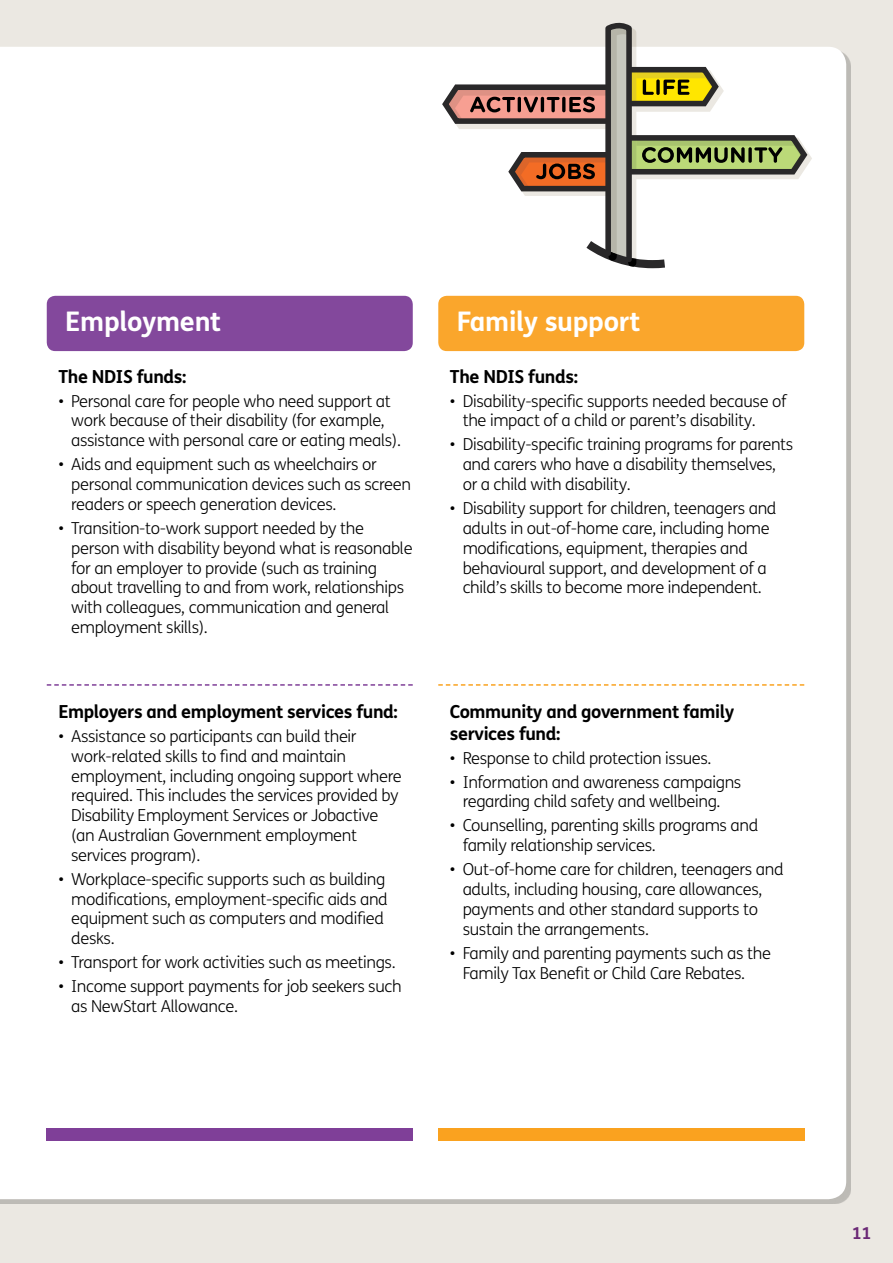
<style>
.page{position:relative;width:893px;height:1263px;background:#ebe8e2}
.page>*{position:absolute;margin:0;border:0;box-sizing:border-box;transform-origin:0 0}
.t1{font:700 27px "FS Me";letter-spacing:-.01em;color:#fff}
.t2{font:700 18px/21.6px "FS Me";letter-spacing:-.02em;color:#000}
.t3{font:300 16.5px/19.8px "FS Me";letter-spacing:-.02em;color:#000}
.t4{font:700 16.5px "FS Me";color:#6b2976}
</style>
<div class="page">
<div style="left:0;top:47px;width:846px;height:1152px;background:#fff"></div>
<div style="left:47px;top:1128px;width:366px;height:13px;background:#7f3f98"></div>
<svg style="left:47px;top:684px;width:366px;height:2px"></svg>
<svg style="left:438px;top:684px;width:366px;height:2px"></svg>
<div style="left:438px;top:1128px;width:366px;height:13px;background:#faa21f"></div>
<div style="left:438px;top:296px;width:366px;height:55px;background:#faa62c;border-radius:9px"></div>
<div style="left:47px;top:296px;width:366px;height:55px;background:#83489c;border-radius:9px"></div>
<svg style="left:445px;top:22px;width:367px;height:246px;background:#d8d2c7"></svg>
<h4 class="t1" style="left:65px;top:305px;width:157px">Employment</h4>
<h4 class="t1" style="left:457px;top:305px;width:185px">Family support</h4>
<p class="t2" style="left:58px;top:365px;width:130px">The NDIS funds:</p>
<p class="t3" style="left:71px;top:391px;width:331px;text-indent:-13px">• Personal care for people who need support at work because of their disability (for example, assistance with personal care or eating meals).</p>
<p class="t3" style="left:71px;top:455px;width:341px;text-indent:-13px">• Aids and equipment such as wheelchairs or personal communication devices such as screen readers or speech generation devices.</p>
<p class="t3" style="left:71px;top:519px;width:343px;text-indent:-13px">• Transition-to-work support needed by the person with disability beyond what is reasonable for an employer to provide (such as training about travelling to and from work, relationships with colleagues, communication and general employment skills).</p>
<p class="t2" style="left:58px;top:701px;width:341px">Employers and employment services fund:</p>
<p class="t3" style="left:71px;top:727px;width:332px;text-indent:-13px">• Assistance so participants can build their work-related skills to find and maintain employment, including ongoing support where required. This includes the services provided by Disability Employment Services or Jobactive (an Australian Government employment services program).</p>
<p class="t3" style="left:71px;top:869px;width:318px;text-indent:-13px">• Workplace-specific supports such as building modifications, employment-specific aids and equipment such as computers and modified desks.</p>
<p class="t3" style="left:58px;top:953px;width:339px">• Transport for work activities such as meetings.</p>
<p class="t3" style="left:71px;top:977px;width:332px;text-indent:-13px">• Income support payments for job seekers such as NewStart Allowance.</p>
<p class="t2" style="left:450px;top:365px;width:130px">The NDIS funds:</p>
<p class="t3" style="left:463px;top:391px;width:325px;text-indent:-13px">• Disability-specific supports needed because of the impact of a child or parent’s disability.</p>
<p class="t3" style="left:463px;top:435px;width:332px;text-indent:-13px">• Disability-specific training programs for parents and carers who have a disability themselves, or a child with disability.</p>
<p class="t3" style="left:463px;top:499px;width:315px;text-indent:-13px">• Disability support for children, teenagers and adults in out-of-home care, including home modifications, equipment, therapies and behavioural support, and development of a child’s skills to become more independent.</p>
<p class="t2" style="left:450px;top:701px;width:286px">Community and government family services fund:</p>
<p class="t3" style="left:450px;top:748px;width:263px">• Response to child protection issues.</p>
<p class="t3" style="left:450px;top:772px;width:293px;text-align:center">• Information and awareness campaigns regarding child safety and wellbeing.</p>
<p class="t3" style="left:463px;top:816px;width:297px;text-indent:-13px">• Counselling, parenting skills programs and family relationship services.</p>
<p class="t3" style="left:463px;top:860px;width:322px;text-indent:-13px">• Out-of-home care for children, teenagers and adults, including housing, care allowances, payments and other standard supports to sustain the arrangements.</p>
<p class="t3" style="left:463px;top:943px;width:310px;text-indent:-13px">• Family and parenting payments such as the<br>Family Tax Benefit or Child Care Rebates.</p>
<p class="t4" style="left:852px;top:1223px;width:21px">11</p>
</div>
